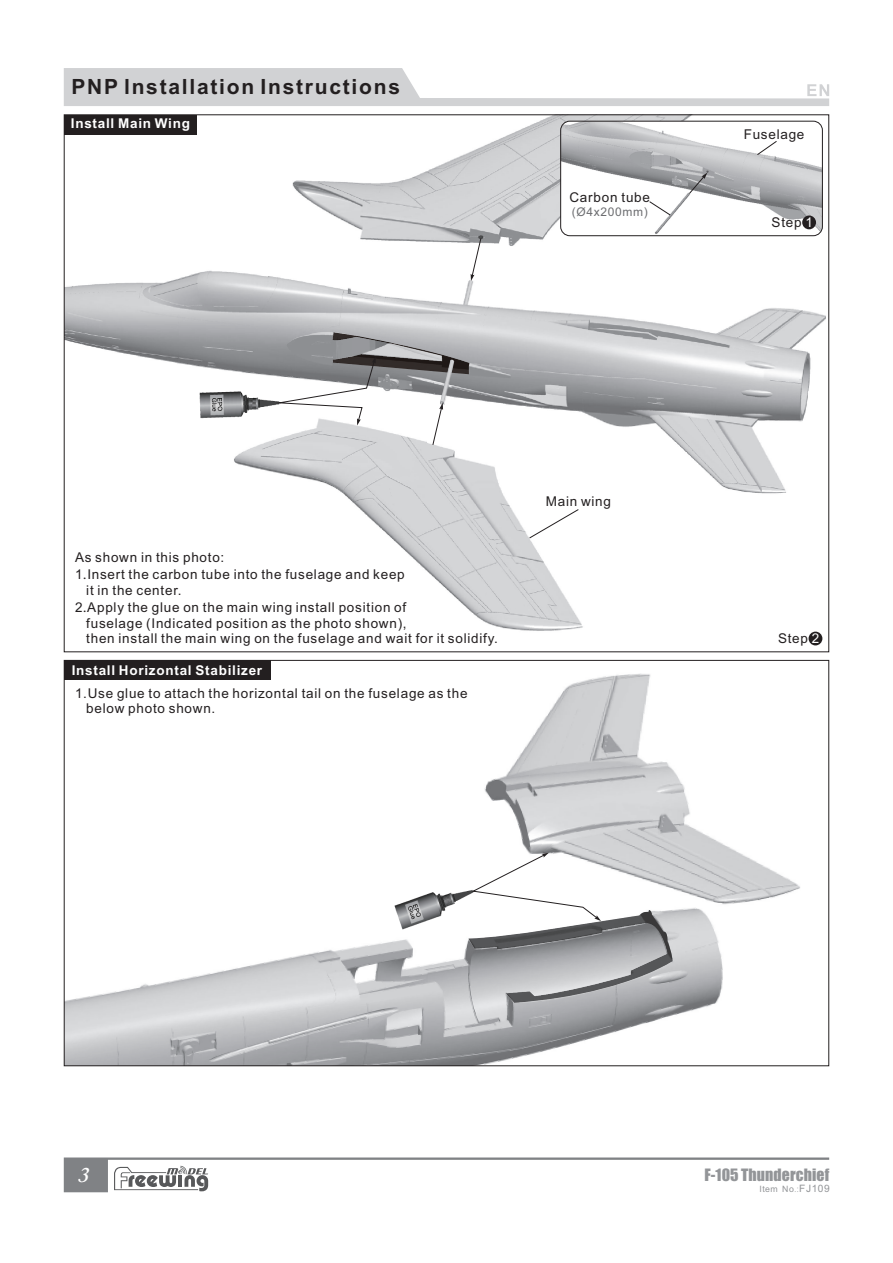
<style>
.page{position:relative;width:893px;height:1263px;background:#fff}
.page>*{position:absolute;margin:0;border:0;box-sizing:border-box;transform-origin:0 0}
.t1{font:italic 600 22.05px "Adobe Caslon Pro";color:#fff}
.t2{font:700 21px "Arial";letter-spacing:.085em;color:#231f20}
.t3{font:15.75px "Impact";letter-spacing:.01em;color:#939598}
.t4{font:13.5px/17.1px "Arial";letter-spacing:.055em;color:#231f20}
.t5{font:700 13.5px "Arial";letter-spacing:.055em;color:#fff}
.t6{font:12px "Arial";letter-spacing:.055em;color:#6c6d70}
.t7{font:8.7px "Arial";letter-spacing:.055em;color:#939598}
.s1{color:#fff}
.s2{font-family:"Microsoft Ya Hei"}
.s3{font-family:"Adobe Fangsong Std"}
.s4{font-size:10.2px}
</style>
<div class="page">
<svg style="left:64px;top:1157px;width:765px;height:35px"></svg>
<img style="left:66px;top:117px;width:759px;height:529px">
<img style="left:333px;top:332px;width:136px;height:42px">
<img style="left:440px;top:360px;width:14px;height:46px">
<svg style="left:432px;top:403px;width:11px;height:42px"></svg>
<svg style="left:471px;top:238px;width:10px;height:43px"></svg>
<img style="left:561px;top:121px;width:261px;height:115px;border-radius:9px">
<div style="left:560px;top:121px;width:262px;height:115px;border:1px solid #231f20;border-radius:9px"></div>
<div style="left:802px;top:215px;width:14px;height:14px;background:#231f20;border-radius:50%"></div>
<div style="left:809px;top:632px;width:13px;height:13px;background:#231f20;border-radius:50%"></div>
<svg style="left:649px;top:201px;width:22px;height:14px"></svg>
<svg style="left:689px;top:173px;width:18px;height:21px"></svg>
<svg style="left:757px;top:141px;width:20px;height:14px"></svg>
<svg style="left:529px;top:509px;width:50px;height:29px"></svg>
<img style="left:66px;top:673px;width:734px;height:391px">
<img style="left:468px;top:910px;width:204px;height:93px">
<img style="left:394px;top:879px;width:83px;height:50px">
<svg style="left:472px;top:853px;width:129px;height:68px"></svg>
<svg style="left:64px;top:68px;width:765px;height:38px"></svg>
<div style="left:64px;top:115px;width:133px;height:20px;background:#231f20"></div>
<div style="left:64px;top:660px;width:207px;height:20px;background:#231f20"></div>
<img style="left:199px;top:390px;width:78px;height:28px">
<svg style="left:277px;top:356px;width:99px;height:69px"></svg>
<h2 class="t2" style="left:71px;top:79px;width:330px">PNP lnstallation Instructions</h2>
<p class="t5" style="left:71px;top:118px;width:121px">Install Main Wing</p>
<p class="t4" style="left:569px;top:190px;width:82px">Carbon tube</p>
<p class="t6" style="left:572px;top:207px;width:78px">(Ø4x200mm)</p>
<p class="t4" style="left:744px;top:127px;width:62px">Fuselage</p>
<p class="t4" style="left:772px;top:215px;width:43px">Step <span class="s1">1</span></p>
<p class="t4" style="left:75px;top:550px;width:331px">As shown in this photo:<br>1<span class="s2">.</span>Insert the carbon tube into the fuselage and keep</p>
<p class="t4" style="left:75px;top:583px;width:333px;text-indent:11px">it in the center.<br>2<span class="s2">.</span>Apply the glue on the main wing install position of</p>
<p class="t4" style="left:86px;top:616px;width:413px;line-height:15.1px">fuselage (Indicated position as the photo shown),<br>then install the main wing on the fuselage and wait for it solidify.</p>
<p class="t5" style="left:72px;top:665px;width:192px">Install Horizontal Stabilizer</p>
<p class="t4" style="left:86px;top:687px;width:383px;line-height:15.1px;text-indent:-11px">1.Use glue to attach the horizontal tail on the fuselage as the below photo shown.</p>
<p class="t4" style="left:546px;top:494px;width:67px">Main wing</p>
<p class="t4" style="left:778px;top:631px;width:43px">Step <span class="s1">2</span></p>
<h1 class="t1" style="left:78px;top:1165px;width:13px">3</h1>
<p class="t3" style="left:704px;top:1169px;width:126px">F-105 Thunderchief</p>
<p class="t7" style="left:759px;top:1186px;width:72px">Item No<span class="s3">.:</span><span class="s4">FJ109</span></p>
</div>
